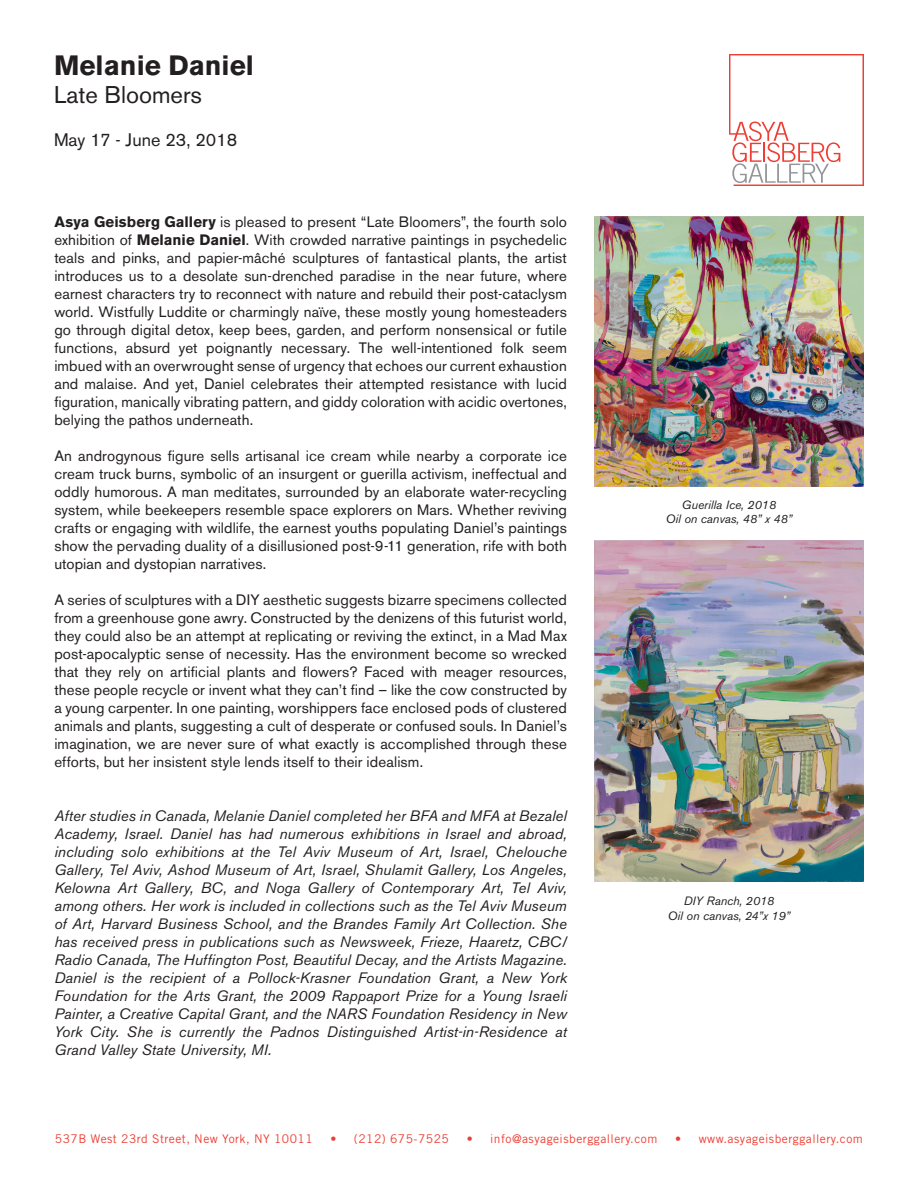
<style>
.page{position:relative;width:918px;height:1188px;background:#fff}
.page>*{position:absolute;margin:0;border:0;box-sizing:border-box;transform-origin:0 0}
.t1{font:700 27.75px "Akzidenz Grotesk BE";color:#231f20}
.t2{font:24px "Akzidenz Grotesk BE";color:#231f20}
.t3{font:18px "Akzidenz Grotesk BE";color:#231f20}
.t4{font:15px/18px "Akzidenz Grotesk BE";letter-spacing:.01em;color:#231f20;text-align:justify}
.t5{font:italic 15px/18px "Akzidenz Grotesk BE";letter-spacing:.005em;color:#231f20;text-align:justify}
.t6{font:12px "Trade Gothic LT Std";letter-spacing:.04em;color:#ee3e34}
.t7{font:italic 12px "Akzidenz Grotesk BE";color:#231f20}
.s1{font-weight:700}
</style>
<div class="page">
<svg style="left:729px;top:54px;width:135px;height:132px"></svg>
<img style="left:594px;top:216px;width:270px;height:271px">
<img style="left:594px;top:540px;width:270px;height:342px">
<p class="t1" style="left:54px;top:49px;width:202px">Melanie Daniel</p>
<p class="t2" style="left:54px;top:81px;width:150px">Late Bloomers</p>
<p class="t3" style="left:54px;top:129px;width:185px">May 17 - June 23, 2018</p>
<p class="t4" style="left:54px;top:213px;width:514px"><span class="s1">Asya Geisberg Gallery</span> is pleased to present “Late Bloomers”, the fourth solo exhibition of <span class="s1">Melanie Daniel</span>. With crowded narrative paintings in psychedelic teals and pinks, and papier-mâché sculptures of fantastical plants, the artist introduces us to a desolate sun-drenched paradise in the near future, where earnest characters try to reconnect with nature and rebuild their post-cataclysm world. Wistfully Luddite or charmingly naïve, these mostly young homesteaders go through digital detox, keep bees, garden, and perform nonsensical or futile functions, absurd yet poignantly necessary. The well-intentioned folk seem imbued with an overwrought sense of urgency that echoes our current exhaustion and malaise. And yet, Daniel celebrates their attempted resistance with lucid figuration, manically vibrating pattern, and giddy coloration with acidic overtones, belying the pathos underneath.</p>
<p class="t4" style="left:54px;top:447px;width:514px">An androgynous figure sells artisanal ice cream while nearby a corporate ice cream truck burns, symbolic of an insurgent or guerilla activism, ineffectual and oddly humorous. A man meditates, surrounded by an elaborate water-recycling system, while beekeepers resemble space explorers on Mars. Whether reviving crafts or engaging with wildlife, the earnest youths populating Daniel’s paintings show the pervading duality of a disillusioned post-9-11 generation, rife with both utopian and dystopian narratives.</p>
<p class="t4" style="left:54px;top:591px;width:514px">A series of sculptures with a DIY aesthetic suggests bizarre specimens collected from a greenhouse gone awry. Constructed by the denizens of this futurist world, they could also be an attempt at replicating or reviving the extinct, in a Mad Max post-apocalyptic sense of necessity. Has the environment become so wrecked that they rely on artificial plants and flowers? Faced with meager resources, these people recycle or invent what they can’t find – like the cow constructed by a young carpenter. In one painting, worshippers face enclosed pods of clustered animals and plants, suggesting a cult of desperate or confused souls. In Daniel’s imagination, we are never sure of what exactly is accomplished through these efforts, but her insistent style lends itself to their idealism.</p>
<p class="t5" style="left:54px;top:807px;width:514px">After studies in Canada, Melanie Daniel completed her BFA and MFA at Bezalel Academy, Israel. Daniel has had numerous exhibitions in Israel and abroad, including solo exhibitions at the Tel Aviv Museum of Art, Israel, Chelouche Gallery, Tel Aviv, Ashod Museum of Art, Israel, Shulamit Gallery, Los Angeles, Kelowna Art Gallery, BC, and Noga Gallery of Contemporary Art, Tel Aviv, among others. Her work is included in collections such as the Tel Aviv Museum of Art, Harvard Business School, and the Brandes Family Art Collection. She has received press in publications such as Newsweek, Frieze, Haaretz, CBC/ Radio Canada, The Huffington Post, Beautiful Decay, and the Artists Magazine.<br>Daniel is the recipient of a Pollock-Krasner Foundation Grant, a New York Foundation for the Arts Grant, the 2009 Rappaport Prize for a Young Israeli Painter, a Creative Capital Grant, and the NARS Foundation Residency in New York City. She is currently the Padnos Distinguished Artist-in-Residence at Grand Valley State University, MI.</p>
<p class="t7" style="left:682px;top:498px;width:96px">Guerilla Ice, 2018</p>
<p class="t7" style="left:666px;top:512px;width:128px">Oil on canvas, 48” x 48”</p>
<p class="t7" style="left:684px;top:894px;width:92px">DIY Ranch, 2018</p>
<p class="t7" style="left:668px;top:908px;width:124px">Oil on canvas, 24”x 19”</p>
<p class="t6" style="left:55px;top:1131px;width:259px">537B West 23rd Street, New York, NY 10011</p>
<p class="t6" style="left:331px;top:1131px;width:120px">• (212) 675-7525</p>
<p class="t6" style="left:467px;top:1131px;width:192px">• info@asyageisberggallery.com</p>
<p class="t6" style="left:675px;top:1131px;width:189px">• www.asyageisberggallery.com</p>
</div>
